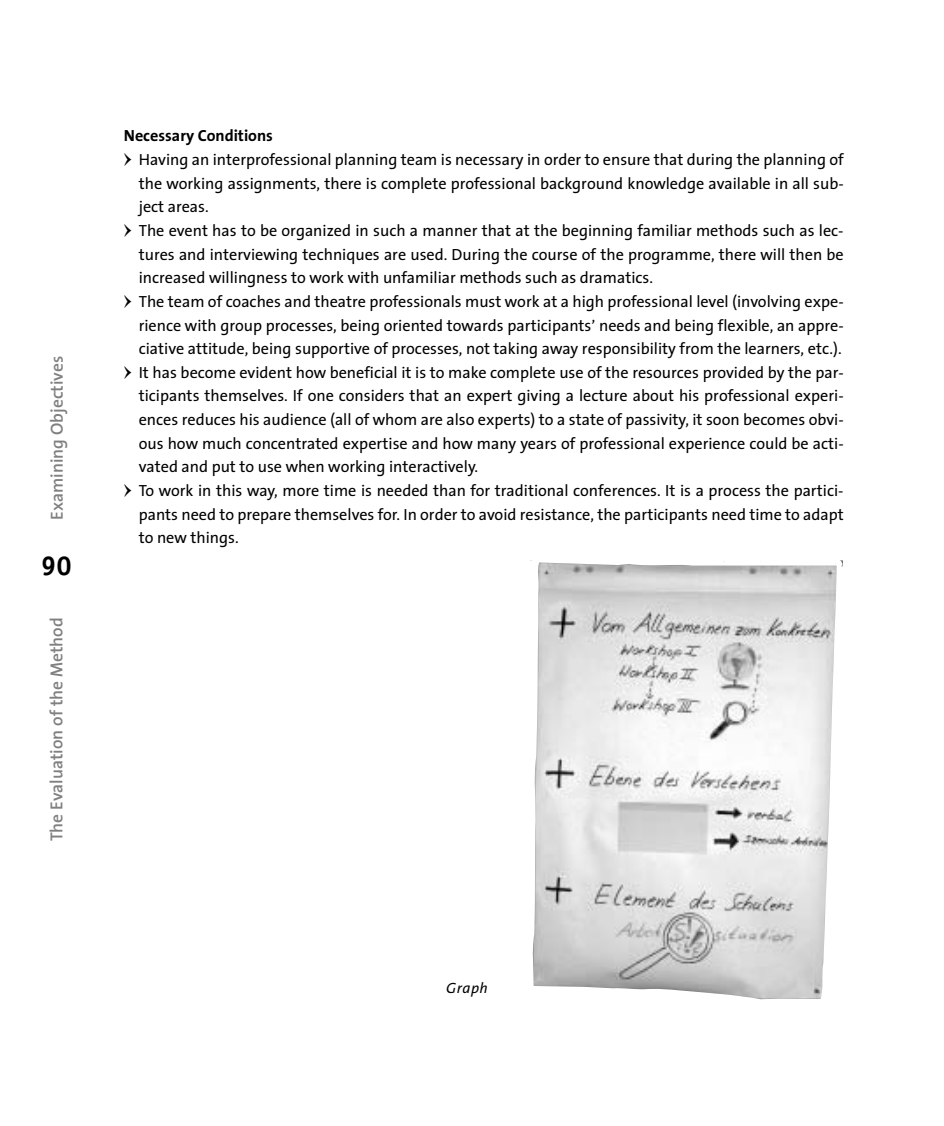
<style>
.page{position:relative;width:944px;height:1126px;background:#fff}
.page>*{position:absolute;margin:0;border:0;box-sizing:border-box;transform-origin:0 0}
.t1{font:700 28px "Officina Serif";color:#000}
.t2{font:600 17.5px "Thesis Sans";color:#808080}
.t3{font:16.1px/23.6px "Thesis Sans";color:#000}
.t4{font:700 16.1px "Thesis Sans";color:#000}
.t5{font:italic 14.88px "Thesis Sans";color:#000}
</style>
<div class="page">
<img style="left:530px;top:560px;width:312px;height:439px">
<p class="t2" style="left:51px;top:519px;width:165px;rotate:-90deg">Examining Objectives</p>
<h1 class="t1" style="left:42px;top:555px;width:31px">90</h1>
<p class="t2" style="left:50px;top:841px;width:225px;rotate:-90deg">The Evaluation of the Method</p>
<p class="t4" style="left:124px;top:130px;width:151px">Necessary Conditions</p>
<p class="t3" style="left:139px;top:149px;width:706px">Having an interprofessional planning team is necessary in order to ensure that during the planning of the working assignments, there is complete professional background knowledge available in all sub&shy;ject areas.<br>The event has to be organized in such a manner that at the beginning familiar methods such as lec&shy;tures and interviewing techniques are used. During the course of the programme, there will then be increased willingness to work with unfamiliar methods such as dramatics.<br>The team of coaches and theatre professionals must work at a high professional level (involving expe&shy;rience with group processes, being oriented towards participants’ needs and being flexible, an appre&shy;ciative attitude, being supportive of processes, not taking away responsibility from the learners, etc.).<br>It has become evident how beneficial it is to make complete use of the resources provided by the par&shy;ticipants themselves. If one considers that an expert giving a lecture about his professional experi&shy;ences reduces his audience (all of whom are also experts) to a state of passivity, it soon becomes obvi&shy;ous how much concentrated expertise and how many years of professional experience could be acti&shy;vated and put to use when working interactively.<br>To work in this way, more time is needed than for traditional conferences. It is a process the partici&shy;pants need to prepare themselves for. In order to avoid resistance, the participants need time to adapt to new things.</p>
<p class="t5" style="left:446px;top:981px;width:44px">Graph</p>
</div>
